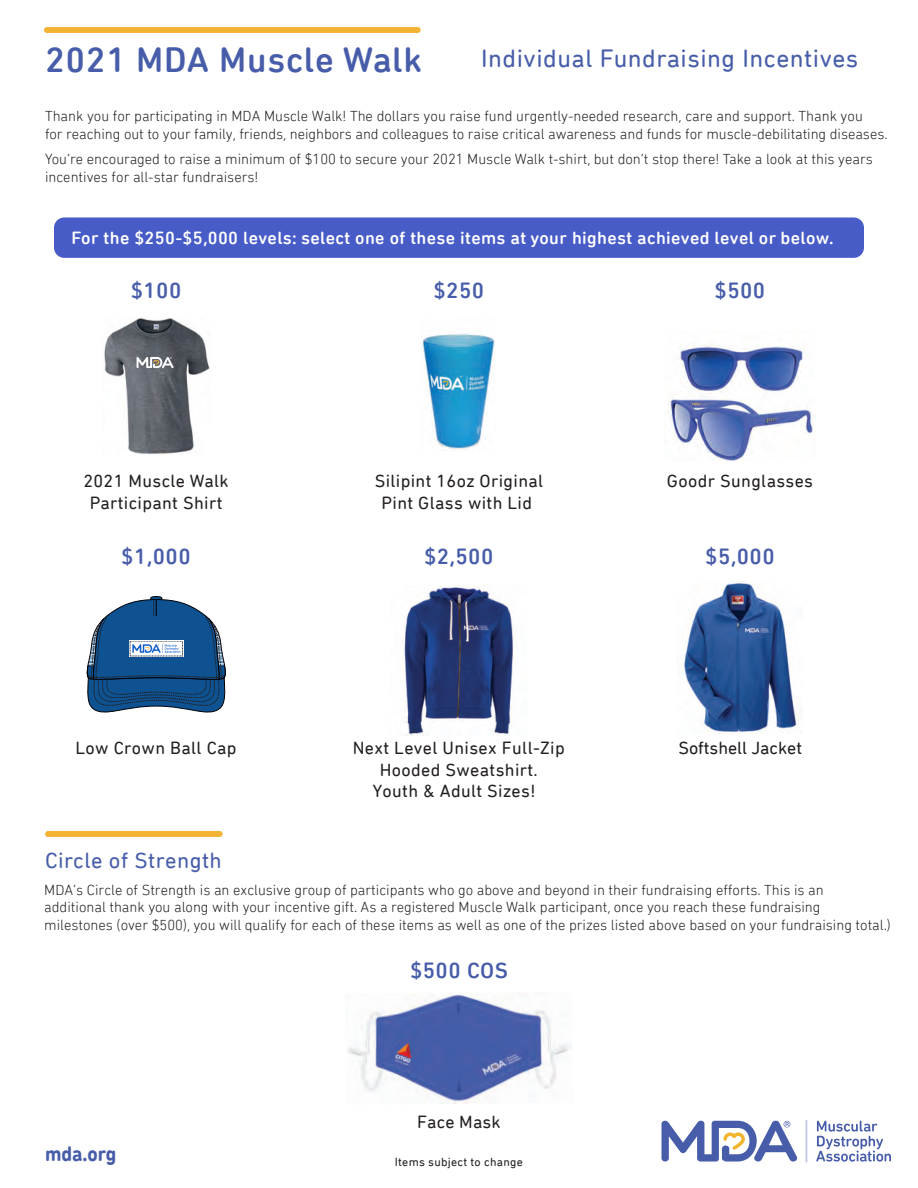
<style>
.page{position:relative;width:918px;height:1188px;background:#fff}
.page>*{position:absolute;margin:0;border:0;box-sizing:border-box;transform-origin:0 0}
.t1{font:500 36px "DIN Next Rounded LT Pro";letter-spacing:.02em;color:#475da9}
.t2{font:25.5px "DIN Next Rounded LT Pro";letter-spacing:.02em;color:#475da9}
.t3{font:500 22.5px "DIN Next Rounded LT Pro";letter-spacing:.02em;color:#475da9}
.t4{font:22.5px "DIN Next Rounded LT Pro";letter-spacing:.02em;color:#475da9}
.t5{font:700 21.45px "DIN Next Rounded LT Pro";color:#475da9;scale:.91 1}
.t6{font:18px/21.6px "DIN Next Rounded LT Pro";letter-spacing:.02em;color:#231f20;text-align:center}
.t7{font:500 18px "DIN Next Rounded LT Pro";letter-spacing:.02em;color:#fff}
.t8{font:18px "DIN Next Rounded LT Pro";letter-spacing:-.005em;color:#231f20}
.t9{font:300 15px/17.7px "DIN Next Rounded LT Pro";color:#231f20}
.t10{font:12px "DIN Next Rounded LT Pro";letter-spacing:.02em;color:#231f20}
</style>
<div class="page">
<img style="left:348px;top:993px;width:224px;height:111px">
<div style="left:54px;top:217px;width:810px;height:41px;background:#485cc7;border-radius:10px"></div>
<div style="left:47px;top:27px;width:371px;height:6px;background:#f1b434"></div>
<div style="left:48px;top:831px;width:172px;height:6px;background:#f1b434"></div>
<svg style="left:806px;top:1120px;width:1px;height:42px"></svg>
<svg style="left:816px;top:1121px;width:75px;height:41px"></svg>
<svg style="left:662px;top:1121px;width:135px;height:41px"></svg>
<img style="left:421px;top:333px;width:74px;height:118px">
<img style="left:668px;top:344px;width:146px;height:116px">
<hr style="left:151px;top:597px;width:11px;height:4px;background:#0e5292;border-radius:50%">
<div style="left:150px;top:596px;width:12px;height:5px;border:1px solid #000005;border-radius:50%"></div>
<svg style="left:86px;top:600px;width:140px;height:113px"></svg>
<img style="left:403px;top:587px;width:110px;height:148px">
<img style="left:682px;top:583px;width:121px;height:151px">
<img style="left:104px;top:317px;width:107px;height:137px">
<svg style="left:137px;top:357px;width:37px;height:11px"></svg>
<h1 class="t1" style="left:45px;top:39px;width:379px">2021 MDA Muscle Walk</h1>
<h2 class="t2" style="left:481px;top:44px;width:379px">Individual Fundraising Incentives</h2>
<p class="t9" style="left:45px;top:107px;width:844px">Thank you for participating in MDA Muscle Walk! The dollars you raise fund urgently-needed research, care and support. Thank you<br>for reaching out to your family, friends, neighbors and colleagues to raise critical awareness and funds for muscle-debilitating diseases.</p>
<p class="t9" style="left:45px;top:149px;width:829px">You’re encouraged to raise a minimum of $100 to secure your 2021 Muscle Walk t-shirt, but don’t stop there! Take a look at this years incentives for all-star fundraisers!</p>
<p class="t7" style="left:72px;top:228px;width:764px">For the $250-$5,000 levels: select one of these items at your highest achieved level or below.</p>
<h3 class="t3" style="left:131px;top:277px;width:52px">$100</h3>
<h3 class="t3" style="left:433px;top:277px;width:52px">$250</h3>
<h3 class="t3" style="left:715px;top:277px;width:52px">$500</h3>
<p class="t6" style="left:83px;top:470px;width:147px">2021 Muscle Walk<br>Participant Shirt</p>
<p class="t6" style="left:375px;top:470px;width:170px">Silipint 16oz Original<br>Pint Glass with Lid</p>
<p class="t6" style="left:667px;top:470px;width:148px">Goodr Sunglasses</p>
<h3 class="t3" style="left:121px;top:544px;width:71px">$1,000</h3>
<h3 class="t3" style="left:424px;top:544px;width:71px">$2,500</h3>
<h3 class="t3" style="left:705px;top:544px;width:71px">$5,000</h3>
<p class="t6" style="left:76px;top:737px;width:162px">Low Crown Ball Cap</p>
<p class="t8" style="left:678px;top:738px;width:125px">Softshell Jacket</p>
<p class="t6" style="left:353px;top:737px;width:213px">Next Level Unisex Full-Zip<br>Hooded Sweatshirt.<br>Youth &amp; Adult Sizes!</p>
<h3 class="t4" style="left:45px;top:848px;width:178px">Circle of Strength</h3>
<p class="t9" style="left:44px;top:881px;width:848px">MDA’s Circle of Strength is an exclusive group of participants who go above and beyond in their fundraising efforts. This is an<br>additional thank you along with your incentive gift. As a registered Muscle Walk participant, once you reach these fundraising milestones (over $500), you will qualify for each of these items as well as one of the prizes listed above based on your fundraising total.)</p>
<h3 class="t3" style="left:410px;top:957px;width:99px">$500 COS</h3>
<h3 class="t5" style="left:45px;top:1141px;width:80px">mda.org</h3>
<p class="t6" style="left:417px;top:1111px;width:85px">Face Mask</p>
<p class="t10" style="left:395px;top:1155px;width:129px">Items subject to change</p>
</div>
